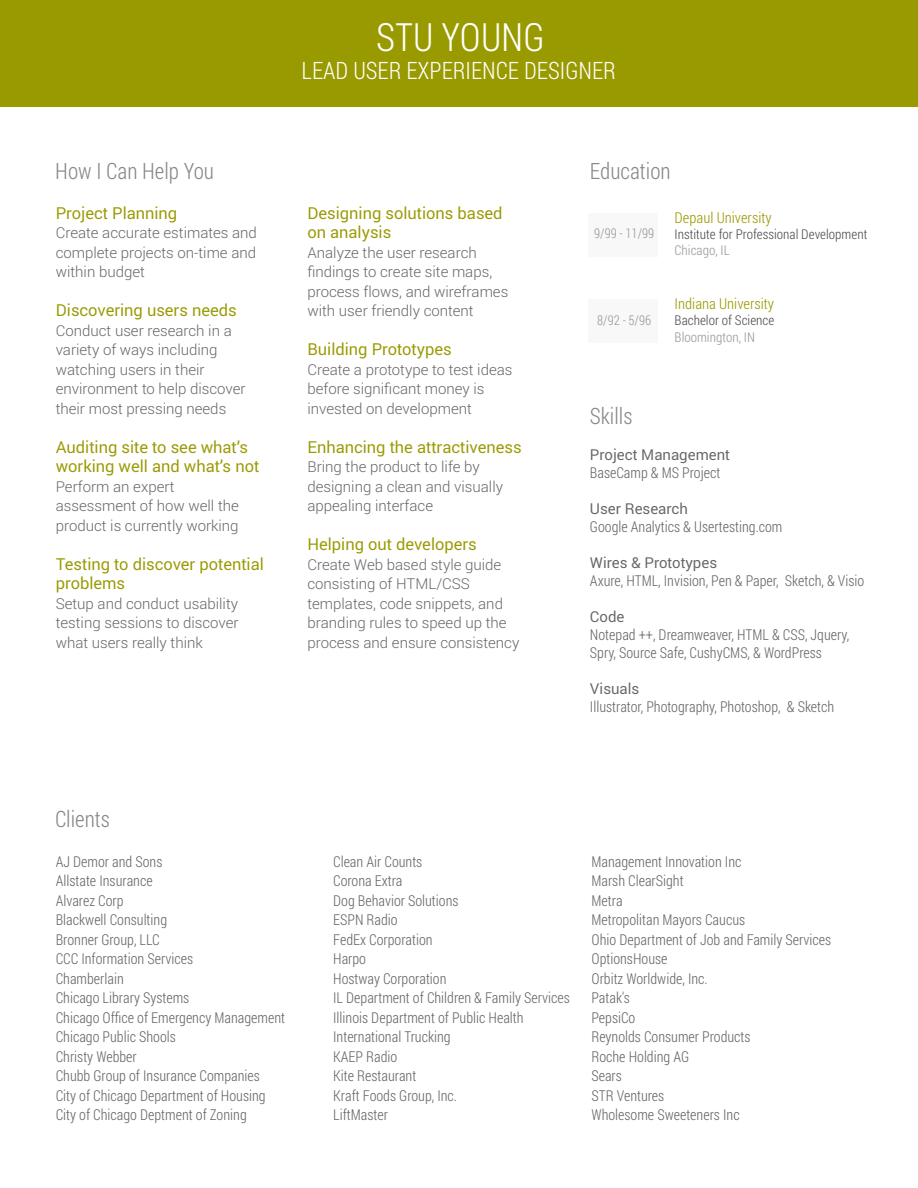
<style>
.page{position:relative;width:918px;height:1188px;background:#fff}
.page>*{position:absolute;margin:0;border:0;box-sizing:border-box;transform-origin:0 0}
.t1{font:300 39px "Roboto Condensed";color:#fff}
.t2{font:300 24px "Roboto Condensed";color:#fff}
.t3{font:300 22.5px "Roboto Condensed";color:#888}
.t4{font:16.5px/19.5px "Roboto";color:#990}
.t5{font:300 15px/19.5px "Roboto Condensed";color:#666}
.t6{font:300 15px/19.5px "Roboto";color:#666}
.t7{font:15px "Roboto";color:#666}
.t8{font:300 15px "Roboto Condensed";color:#990;scale:1.04 1}
.t9{font:300 13.5px "Roboto Condensed";color:#4d4d4f;scale:1.04 1}
.t10{font:300 13.5px "Roboto Condensed";color:#999;scale:1.04 1}
.t11{font:300 13.5px "Roboto Condensed";color:#999}
</style>
<div class="page">
<div style="left:0;top:0;width:918px;height:107px;background:#990"></div>
<div style="left:589px;top:213px;width:69px;height:44px;background:#f8f8f8"></div>
<div style="left:589px;top:299px;width:69px;height:43px;background:#f8f8f8"></div>
<h3 class="t3" style="left:55px;top:156px;width:160px">How I Can Help You</h3>
<p class="t4" style="left:56px;top:203px;width:123px">Project Planning</p>
<p class="t6" style="left:56px;top:223px;width:203px;text-align:justify">Create accurate estimates and complete projects on-time and within budget</p>
<p class="t4" style="left:56px;top:300px;width:183px">Discovering users needs</p>
<p class="t6" style="left:56px;top:320px;width:191px">Conduct user research in a variety of ways including watching users in their environment to help discover their most pressing needs</p>
<p class="t4" style="left:56px;top:437px;width:205px">Auditing site to see what’s working well and what’s not</p>
<p class="t6" style="left:56px;top:476px;width:185px">Perform an expert assessment of how well the product is currently working</p>
<p class="t4" style="left:56px;top:554px;width:210px">Testing to discover potential problems</p>
<p class="t6" style="left:56px;top:593px;width:184px;text-align:justify">Setup and conduct usability testing sessions to discover what users really think</p>
<h3 class="t3" style="left:55px;top:804px;width:56px">Clients</h3>
<h1 class="t1" style="left:376px;top:10px;width:170px">STU YOUNG</h1>
<h2 class="t2" style="left:302px;top:54px;width:316px">LEAD USER EXPERIENCE DESIGNER</h2>
<p class="t4" style="left:307px;top:203px;width:197px">Designing solutions based on analysis</p>
<p class="t6" style="left:307px;top:242px;width:202px">Analyze the user research findings to create site maps, process flows, and wireframes with user friendly content</p>
<p class="t4" style="left:307px;top:339px;width:146px">Building Prototypes</p>
<p class="t6" style="left:307px;top:359px;width:207px">Create a prototype to test ideas before significant money is invested on development</p>
<p class="t4" style="left:307px;top:437px;width:216px">Enhancing the attractiveness</p>
<p class="t6" style="left:307px;top:457px;width:197px">Bring the product to life by designing a clean and visually appealing interface</p>
<p class="t4" style="left:307px;top:534px;width:171px">Helping out developers</p>
<p class="t6" style="left:307px;top:554px;width:213px">Create Web based style guide consisting of HTML/CSS templates, code snippets, and branding rules to speed up the process and ensure consistency</p>
<h3 class="t3" style="left:590px;top:155px;width:82px">Education</h3>
<p class="t11" style="left:594px;top:224px;width:62px">9/99 - 11/99</p>
<p class="t11" style="left:597px;top:310px;width:56px">8/92 - 5/96</p>
<p class="t8" style="left:675px;top:207px;width:95px">Depaul University</p>
<p class="t9" style="left:675px;top:225px;width:187px">Institute for Professional Development</p>
<p class="t10" style="left:675px;top:241px;width:55px">Chicago, IL</p>
<p class="t8" style="left:675px;top:293px;width:97px">Indiana University</p>
<p class="t9" style="left:675px;top:311px;width:97px">Bachelor of Science</p>
<p class="t10" style="left:675px;top:327px;width:79px">Bloomington, IN</p>
<h3 class="t3" style="left:590px;top:400px;width:44px">Skills</h3>
<p class="t7" style="left:590px;top:444px;width:142px">Project Management</p>
<p class="t5" style="left:590px;top:462px;width:132px">BaseCamp &amp; MS Project</p>
<p class="t7" style="left:590px;top:498px;width:100px">User Research</p>
<p class="t5" style="left:590px;top:516px;width:194px">Google Analytics &amp; Usertesting.com</p>
<p class="t7" style="left:590px;top:552px;width:129px">Wires &amp; Prototypes</p>
<p class="t5" style="left:590px;top:570px;width:276px">Axure, HTML, Invision, Pen &amp; Paper, Sketch, &amp; Visio</p>
<p class="t7" style="left:590px;top:606px;width:36px">Code</p>
<p class="t5" style="left:590px;top:625px;width:261px;line-height:18px">Notepad ++, Dreamweaver, HTML &amp; CSS, Jquery,<br>Spry, Source Safe, CushyCMS, &amp; WordPress</p>
<p class="t7" style="left:590px;top:678px;width:51px">Visuals</p>
<p class="t5" style="left:590px;top:696px;width:246px">Illustrator, Photography, Photoshop, &amp; Sketch</p>
<p class="t5" style="left:56px;top:851px;width:231px">AJ Demor and Sons<br>Allstate Insurance<br>Alvarez Corp<br>Blackwell Consulting<br>Bronner Group, LLC<br>CCC Information Services<br>Chamberlain<br>Chicago Library Systems<br>Chicago Office of Emergency Management<br>Chicago Public Shools<br>Christy Webber<br>Chubb Group of Insurance Companies<br>City of Chicago Department of Housing<br>City of Chicago Deptment of Zoning</p>
<p class="t5" style="left:333px;top:851px;width:238px">Clean Air Counts<br>Corona Extra<br>Dog Behavior Solutions<br>ESPN Radio<br>FedEx Corporation<br>Harpo<br>Hostway Corporation<br>IL Department of Children &amp; Family Services<br>Illinois Department of Public Health<br>International Trucking<br>KAEP Radio<br>Kite Restaurant<br>Kraft Foods Group, Inc.<br>LiftMaster</p>
<p class="t5" style="left:591px;top:851px;width:241px">Management Innovation Inc<br>Marsh ClearSight<br>Metra<br>Metropolitan Mayors Caucus<br>Ohio Department of Job and Family Services<br>OptionsHouse<br>Orbitz Worldwide, Inc.<br>Patak's<br>PepsiCo<br>Reynolds Consumer Products<br>Roche Holding AG<br>Sears<br>STR Ventures<br>Wholesome Sweeteners Inc</p>
</div>
